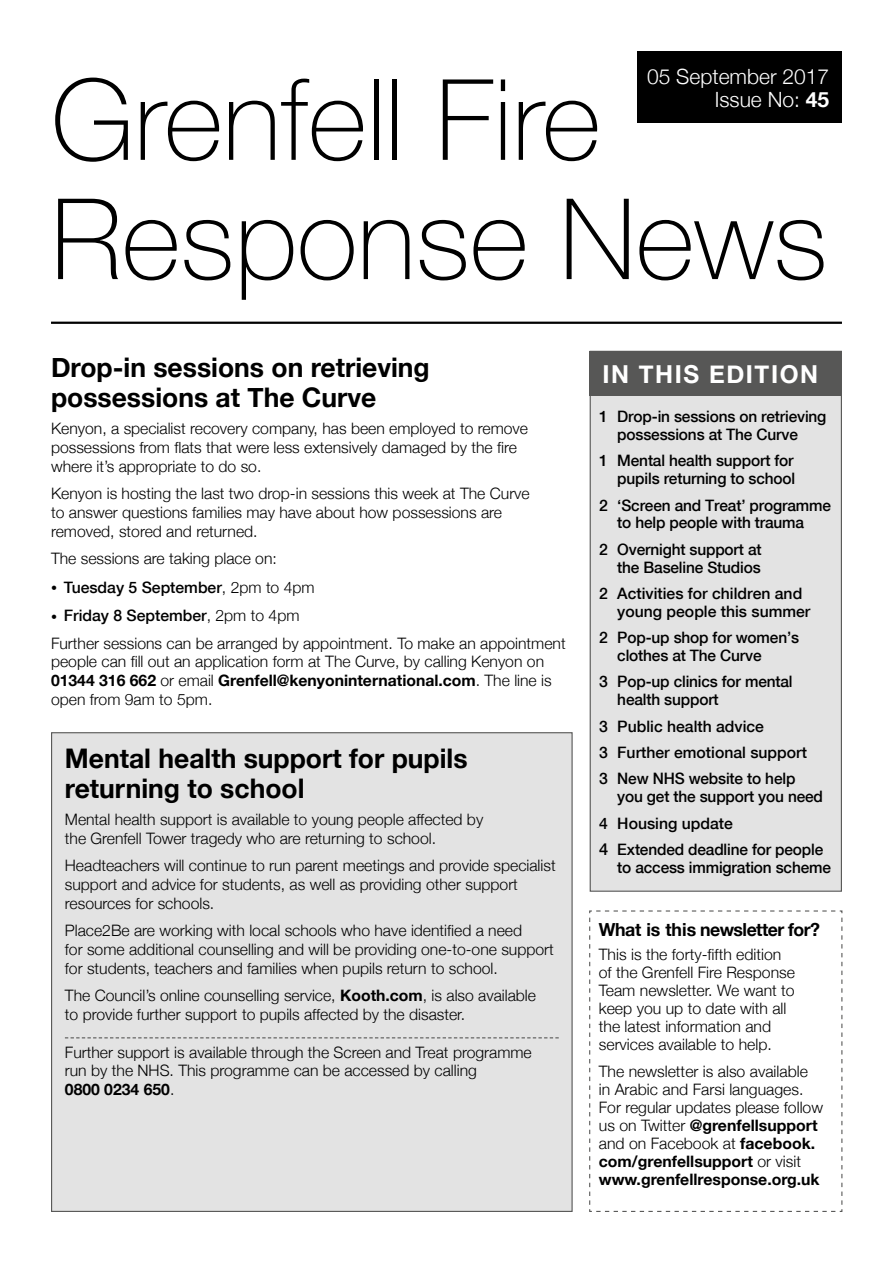
<style>
.page{position:relative;width:893px;height:1263px;background:#fff}
.page>*{position:absolute;margin:0;border:0;box-sizing:border-box;transform-origin:0 0}
.t1{font:100 112.5px/119.2px "Helvetica Neue";color:#000}
.t2{font:700 27px/30px "Helvetica Neue";color:#000}
.t3{font:700 24.75px "Helvetica Neue";letter-spacing:.065em;color:#fff}
.t4{font:300 21px/22.5px "Helvetica Neue";color:#fff;text-align:right}
.t5{font:700 18px "Helvetica Neue";letter-spacing:-.03em;color:#000}
.t6{font:300 15.75px/18.8px "Helvetica Neue";color:#000}
.t7{font:500 15.75px/17.9px "Helvetica Neue";letter-spacing:-.01em;color:#000}
.s1{font-weight:700}
.s2{font-weight:300;font-size:12px}
.s3{font-weight:300}
.s4{font-size:12px}
.s5{font-weight:500}
.s6{font-size:16.5px}
</style>
<div class="page">
<hr style="left:51px;top:322px;width:791px;height:2px;background:#000">
<div style="left:638px;top:51px;width:204px;height:72px;background:#000"></div>
<div style="left:590px;top:351px;width:251px;height:540px;background:#e3e3e3"></div>
<div style="left:590px;top:351px;width:252px;height:44px;background:#575756"></div>
<svg style="left:589px;top:910px;width:254px;height:302px"></svg>
<div style="left:52px;top:733px;width:520px;height:478px;background:#e3e3e3"></div>
<svg style="left:65px;top:1037px;width:494px;height:1px"></svg>
<h3 class="t4" style="left:647px;top:65px;width:184px">05 September 2017<br>Issue No: <span class="s1">45</span></h3>
<h1 class="t1" style="left:51px;top:55px;width:778px">Grenfell Fire<br>Response News</h1>
<h2 class="t2" style="left:51px;top:352px;width:380px">Drop-in sessions on retrieving possessions at The Curve</h2>
<p class="t6" style="left:51px;top:419px;width:479px">Kenyon, a specialist recovery company, has been employed to remove possessions from flats that were less extensively damaged by the fire where it’s appropriate to do so.</p>
<p class="t6" style="left:51px;top:484px;width:480px">Kenyon is hosting the last two drop-in sessions this week at The Curve to answer questions families may have about how possessions are removed, stored and returned.</p>
<p class="t6" style="left:51px;top:548px;width:227px">The sessions are taking place on:</p>
<p class="t7" style="left:51px;top:578px;width:265px"><span class="s2">•</span> Tuesday 5 September<span class="s3">, 2pm to 4pm</span></p>
<p class="t6" style="left:51px;top:602px;width:516px;line-height:27.3px"><span class="s4">•</span> <span class="s5">Friday 8 September</span>, 2pm to 4pm<br>Further sessions can be arranged by appointment. To make an appointment</p>
<p class="t6" style="left:51px;top:652px;width:502px">people can fill out an application form at The Curve, by calling Kenyon on<br><span class="s1">01344 316 662</span> or email <span class="s1">Grenfell@kenyoninternational.com</span>. The line is open from 9am to 5pm.</p>
<h2 class="t2" style="left:65px;top:743px;width:404px">Mental health support for pupils returning to school</h2>
<p class="t6" style="left:65px;top:810px;width:420px">Mental health support is available to young people affected by the Grenfell Tower tragedy who are returning to school.</p>
<p class="t6" style="left:65px;top:856px;width:492px">Headteachers will continue to run parent meetings and provide specialist support and advice for students, as well as providing other support resources for schools.</p>
<p class="t6" style="left:65px;top:921px;width:490px">Place2Be are working with local schools who have identified a need<br>for some additional counselling and will be providing one-to-one support for students, teachers and families when pupils return to school.</p>
<p class="t6" style="left:65px;top:985px;width:473px">The Council’s online counselling service, <span class="s1">Kooth.com</span>, is also available to provide further support to pupils affected by the disaster.</p>
<p class="t6" style="left:65px;top:1042px;width:468px">Further support is available through the Screen and Treat programme run by the NHS. This programme can be accessed by calling<br><span class="s1">0800 0234 650</span>.</p>
<h3 class="t3" style="left:602px;top:359px;width:217px">IN THIS EDITION</h3>
<p class="t7" style="left:617px;top:407px;width:211px;text-indent:-18px">1 Drop-in sessions on retrieving possessions at The Curve</p>
<p class="t7" style="left:599px;top:452px;width:197px;text-align:right">1 Mental health support for pupils returning to school</p>
<p class="t7" style="left:599px;top:496px;width:233px;text-align:center">2 ‘Screen and Treat’ programme to help people with trauma</p>
<p class="t7" style="left:599px;top:540px;width:164px;text-align:right">2 Overnight support at the Baseline Studios</p>
<p class="t7" style="left:617px;top:584px;width:195px;text-indent:-18px">2 Activities for children and young people this summer</p>
<p class="t7" style="left:617px;top:628px;width:183px;text-indent:-18px">2 Pop-up shop for women’s clothes at The Curve</p>
<p class="t7" style="left:617px;top:673px;width:177px;text-indent:-18px">3 Pop-up clinics for mental health support</p>
<p class="t7" style="left:599px;top:713px;width:209px;line-height:26.4px">3 Public health advice<br>3 Further emotional support<br>3 New NHS website to help</p>
<p class="t7" style="left:599px;top:783px;width:225px;line-height:26.4px;text-indent:18px">you get the support you need<br>4 Housing update<br><span class="s6">4</span> Extended deadline for people</p>
<p class="t7" style="left:617px;top:858px;width:215px">to access immigration scheme</p>
<p class="t5" style="left:599px;top:918px;width:223px">What is this newsletter for?</p>
<p class="t6" style="left:599px;top:945px;width:198px;line-height:18px">This is the forty-fifth edition of the Grenfell Fire Response<br>Team newsletter. We want to keep you up to date with all the latest information and services available to help.</p>
<p class="t6" style="left:599px;top:1062px;width:226px;line-height:18px">The newsletter is also available in Arabic and Farsi languages.<br>For regular updates please follow us on Twitter <span class="s1">@grenfellsupport </span>and on Facebook at <span class="s1">facebook. com/grenfellsupport</span> or visit <span class="s1">www.grenfellresponse.org.uk</span></p>
</div>
